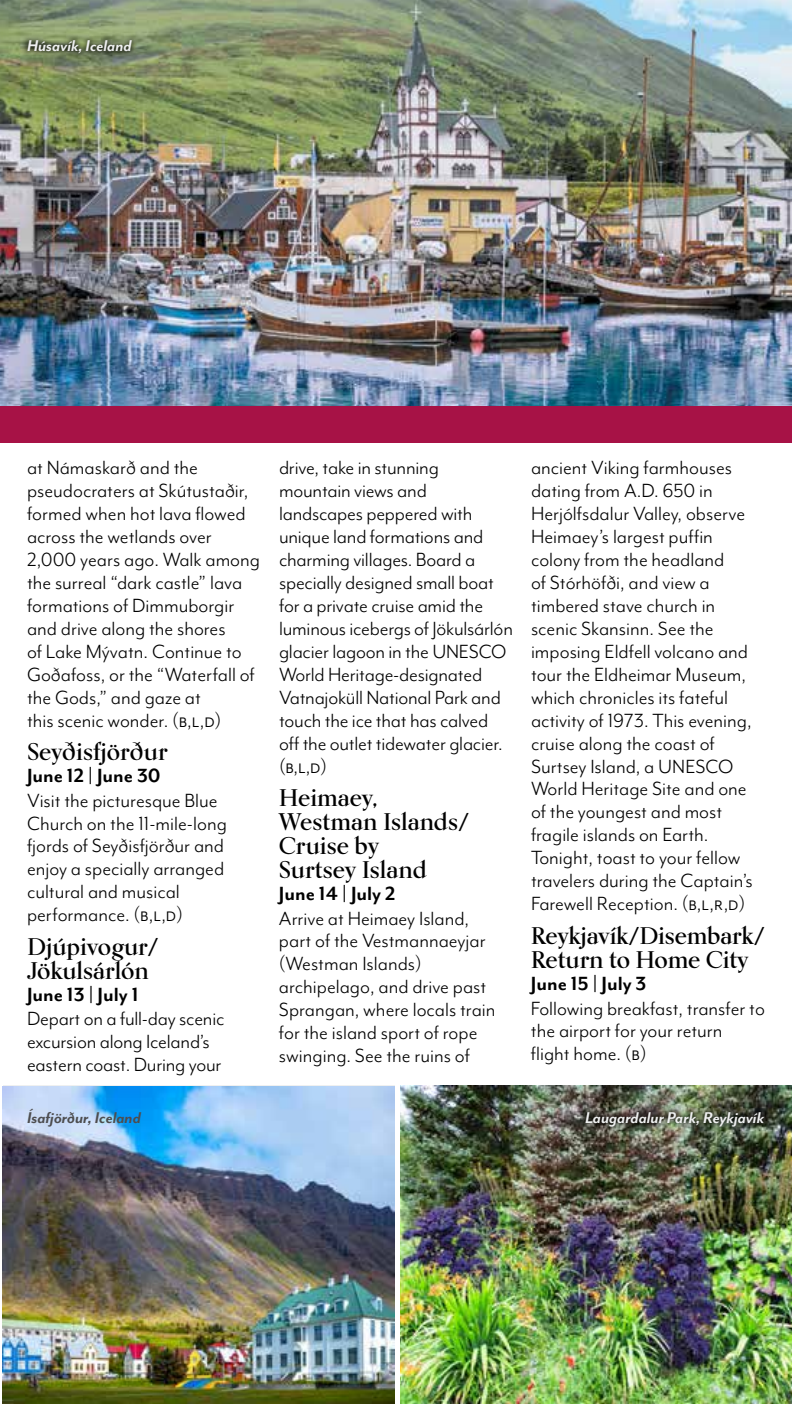
<style>
.page{position:relative;width:792px;height:1404px;background:#fff}
.page>*{position:absolute;margin:0;border:0;box-sizing:border-box;transform-origin:0 0}
.t1{font:700 24px/24px "Kumlien Pro";letter-spacing:-.005em;color:#000}
.t2{font:22px/23px "Mr Eaves Mod OT";color:#000}
.t3{font:700 22px "Mr Eaves Mod OT";color:#000}
.t4{font:italic 700 18px "Mr Eaves Mod OT";letter-spacing:-.005em;color:#eff0f0}
.t5{font:italic 700 18px "Mr Eaves Mod OT";letter-spacing:-.005em;color:#4d4d4f}
</style>
<div class="page">
<img style="left:0;top:0;width:792px;height:406px">
<img style="left:3px;top:1086px;width:391px;height:318px">
<img style="left:400px;top:1085px;width:392px;height:319px">
<div style="left:0;top:406px;width:792px;height:37px;background:#a71246"></div>
<div style="left:580px;top:1106px;width:190px;height:27px;background:#000;opacity:.75"></div>
<div style="left:22px;top:34px;width:115px;height:25px;background:#000;opacity:.75"></div>
<p class="t4" style="left:27px;top:37px;width:106px">Húsavík, Iceland</p>
<p class="t2" style="left:27px;top:456px;width:235px">at Námaskarð and the pseudocraters at Skútustaðir, formed when hot lava flowed across the wetlands over<br>2,000 years ago. Walk among the surreal “dark castle” lava formations of Dimmuborgir and drive along the shores<br>of Lake Mývatn. Continue to<br>Goðafoss, or the “Waterfall of the Gods,” and gaze at<br>this scenic wonder. (b,l,d)</p>
<p class="t1" style="left:27px;top:739px;width:142px">Seyðisfjörður</p>
<p class="t3" style="left:27px;top:766px;width:135px">June 12 | June 30</p>
<p class="t2" style="left:27px;top:789px;width:201px">Visit the picturesque Blue<br>Church on the 11‑mile‑long fjords of Seyðisfjörður and enjoy a specially arranged cultural and musical performance. (b,l,d)</p>
<p class="t1" style="left:27px;top:934px;width:133px">Djúpivogur/<br>Jökulsárlón</p>
<p class="t3" style="left:27px;top:985px;width:113px">June 13 | July 1</p>
<p class="t2" style="left:27px;top:1007px;width:199px">Depart on a full‑day scenic excursion along Iceland’s eastern coast. During your</p>
<p class="t2" style="left:279px;top:456px;width:236px">drive, take in stunning mountain views and landscapes peppered with unique land formations and charming villages. Board a specially designed small boat for a private cruise amid the luminous icebergs of Jökulsárlón glacier lagoon in the UNESCO<br>World Heritage‑designated<br>Vatnajoküll National Park and touch the ice that has calved off the outlet tidewater glacier. (b,l,d)</p>
<p class="t1" style="left:279px;top:785px;width:192px">Heimaey,<br>Westman Islands/<br>Cruise by<br>Surtsey Island</p>
<p class="t3" style="left:279px;top:884px;width:118px">June 14 | July 2</p>
<p class="t2" style="left:279px;top:907px;width:218px">Arrive at Heimaey Island, part of the Vestmannaeyjar (Westman Islands) archipelago, and drive past<br>Sprangan, where locals train for the island sport of rope swinging. See the ruins of</p>
<p class="t2" style="left:531px;top:456px;width:223px">ancient Viking farmhouses dating from A.D. 650 in<br>Herjólfsdalur Valley, observe<br>Heimaey’s largest puffin colony from the headland<br>of Stórhöfði, and view a timbered stave church in scenic Skansinn. See the imposing Eldfell volcano and tour the Eldheimar Museum, which chronicles its fateful activity of 1973. This evening, cruise along the coast of<br>Surtsey Island, a UNESCO<br>World Heritage Site and one of the youngest and most fragile islands on Earth.<br>Tonight, toast to your fellow travelers during the Captain’s<br>Farewell Reception. (b,l,r,d)</p>
<p class="t1" style="left:531px;top:923px;width:235px">Reykjavík/Disembark/<br>Return to Home City</p>
<p class="t3" style="left:531px;top:974px;width:117px">June 15 | July 3</p>
<p class="t2" style="left:531px;top:997px;width:235px">Following breakfast, transfer to the airport for your return flight home. (b)</p>
<p class="t5" style="left:27px;top:1109px;width:115px">Ísafjörður, Iceland</p>
<p class="t4" style="left:585px;top:1109px;width:181px">Laugardalur Park, Reykjavík</p>
</div>
